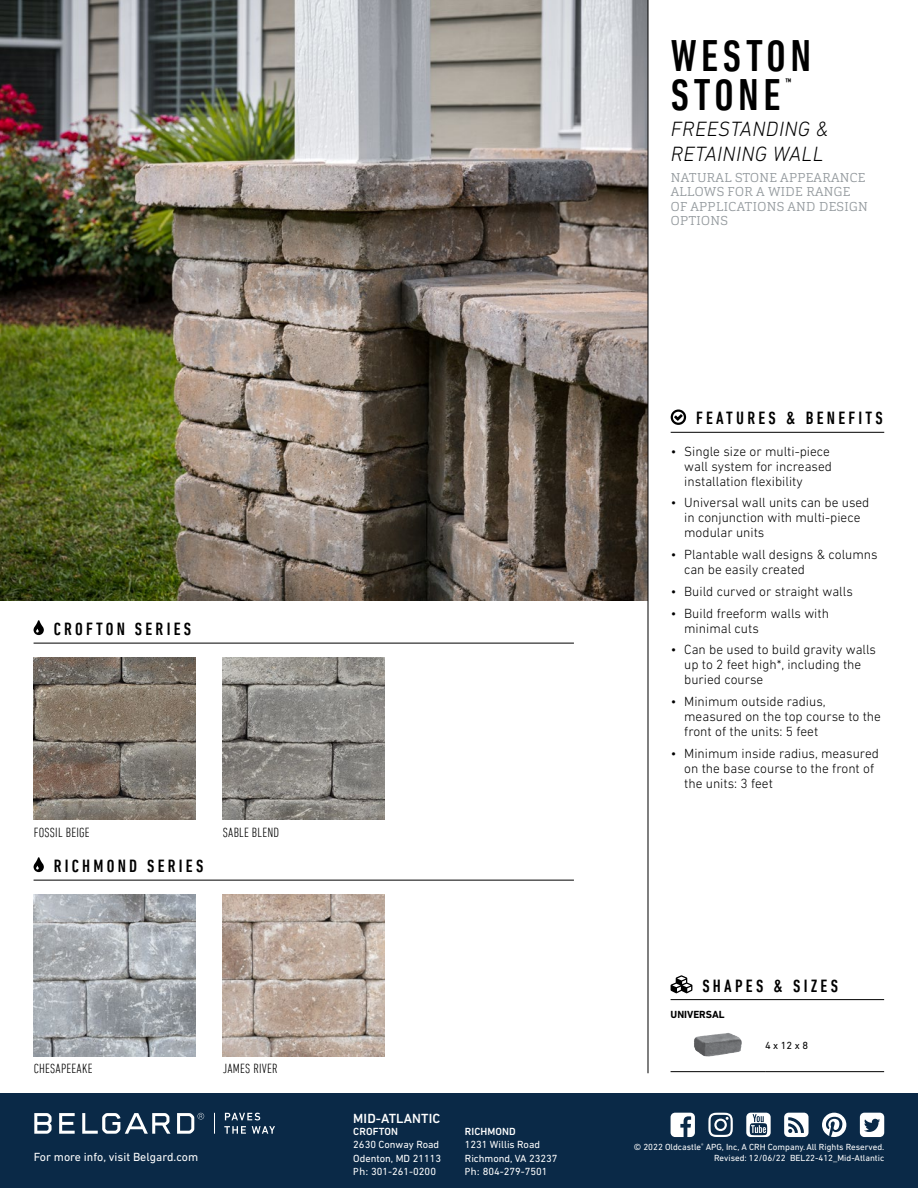
<style>
.page{position:relative;width:918px;height:1188px;background:#fff}
.page>*{position:absolute;margin:0;border:0;box-sizing:border-box;transform-origin:0 0}
.t1{font:500 condensed 45px/39px "DIN Next LT Pro";letter-spacing:.1em;color:#000}
.t2{font:italic 300 21px/25.5px "DIN Next LT Pro";letter-spacing:.02em;color:#000}
.t3{font:500 condensed 18px "DIN Next LT Pro";letter-spacing:.18em;color:#000}
.t4{font:300 13.5px/15px "DIN Next LT Pro";color:#000}
.t5{font:300 condensed 13.5px "DIN Next LT Pro";letter-spacing:.02em;color:#000}
.t6{font:500 13.5px "DIN Next LT Pro";letter-spacing:.01em;color:#fff}
.t7{font:300 12.75px/14.2px "Cargan";letter-spacing:.025em;color:#959b9f}
.t8{font:12px "DIN Next LT Pro";color:#fff}
.t9{font:10.5px/13.5px "DIN Next LT Pro";color:#fff}
.t10{font:500 10.5px "DIN Next LT Pro";letter-spacing:.01em;color:#fff}
.t11{font:700 10.5px "DIN Next LT Pro";color:#000}
.t12{font:10.5px "DIN Next LT Pro";color:#000}
.t13{font:500 condensed 9.6px "DIN Next LT Pro";color:#000}
.t14{font:9px "DIN Next LT Pro";color:#fff}
.s1{font-family:"Myriad Pro"}
</style>
<div class="page">
<div style="left:0;top:1094px;width:918px;height:94px;background:#0a2947"></div>
<img style="left:0;top:0;width:648px;height:601px">
<img style="left:34px;top:658px;width:162px;height:162px">
<img style="left:34px;top:894px;width:162px;height:162px">
<img style="left:223px;top:658px;width:162px;height:162px">
<img style="left:223px;top:894px;width:162px;height:162px">
<hr style="left:34px;top:643px;width:540px;height:1px;background:#000">
<svg style="left:34px;top:620px;width:10px;height:15px"></svg>
<hr style="left:671px;top:1071px;width:94px;height:1px;background:#000">
<hr style="left:765px;top:1071px;width:119px;height:1px;background:#000">
<img style="left:694px;top:1033px;width:48px;height:23px">
<hr style="left:671px;top:999px;width:213px;height:1px;background:#000">
<svg style="left:671px;top:975px;width:21px;height:18px"></svg>
<hr style="left:34px;top:880px;width:540px;height:1px;background:#000">
<svg style="left:34px;top:857px;width:10px;height:15px"></svg>
<hr style="left:671px;top:432px;width:213px;height:1px;background:#000">
<svg style="left:671px;top:409px;width:15px;height:16px"></svg>
<hr style="left:648px;top:0;width:1px;height:1073px;background:#000">
<svg style="left:225px;top:1113px;width:35px;height:7px"></svg>
<svg style="left:224px;top:1126px;width:22px;height:8px"></svg>
<svg style="left:34px;top:1113px;width:18px;height:21px"></svg>
<svg style="left:59px;top:1113px;width:16px;height:21px"></svg>
<svg style="left:82px;top:1113px;width:88px;height:21px"></svg>
<svg style="left:177px;top:1113px;width:27px;height:21px"></svg>
<svg style="left:214px;top:1113px;width:1px;height:21px"></svg>
<svg style="left:252px;top:1126px;width:23px;height:8px"></svg>
<svg style="left:822px;top:1113px;width:24px;height:24px"></svg>
<svg style="left:708px;top:1113px;width:25px;height:24px"></svg>
<svg style="left:671px;top:1113px;width:24px;height:24px"></svg>
<svg style="left:860px;top:1113px;width:24px;height:24px"></svg>
<svg style="left:746px;top:1113px;width:25px;height:24px"></svg>
<svg style="left:784px;top:1113px;width:25px;height:24px"></svg>
<h3 class="t3" style="left:54px;top:619px;width:139px">CROFTON SERIES</h3>
<p class="t5" style="left:34px;top:824px;width:57px">FOSSIL BEIGE</p>
<p class="t5" style="left:223px;top:824px;width:58px">SABLE BLEND</p>
<h3 class="t3" style="left:54px;top:856px;width:151px">RICHMOND SERIES</h3>
<p class="t5" style="left:34px;top:1061px;width:60px">CHESAPEEAKE</p>
<p class="t5" style="left:223px;top:1061px;width:56px">JAMES RIVER</p>
<p class="t8" style="left:34px;top:1150px;width:166px">For more info, visit Belgard.com</p>
<p class="t6" style="left:353px;top:1110px;width:89px">MID-ATLANTIC</p>
<p class="t10" style="left:353px;top:1125px;width:46px">CROFTON</p>
<p class="t9" style="left:353px;top:1138px;width:89px">2630 Conway Road<br>Odenton, MD 21113<br><span class="s1">Ph:</span> 301-261-0200</p>
<p class="t10" style="left:465px;top:1125px;width:52px">RICHMOND</p>
<p class="t9" style="left:465px;top:1138px;width:94px">1231 Willis Road<br>Richmond, VA 23237<br><span class="s1">Ph:</span> 804-279-7501</p>
<h1 class="t1" style="left:671px;top:36px;width:142px">WESTON<br>STONE</h1>
<p class="t13" style="left:785px;top:76px;width:8px">™</p>
<h2 class="t2" style="left:671px;top:116px;width:159px">FREESTANDING &amp;<br>RETAINING WALL</h2>
<p class="t7" style="left:671px;top:171px;width:198px">NATURAL STONE APPEARANCE<br>ALLOWS FOR A WIDE RANGE<br>OF APPLICATIONS AND DESIGN<br>OPTIONS</p>
<h3 class="t3" style="left:696px;top:407px;width:188px">FEATURES &amp; BENEFITS</h3>
<p class="t4" style="left:684px;top:443px;width:149px;text-indent:-14px">• Single size or multi-piece wall system for increased installation flexibility</p>
<p class="t4" style="left:684px;top:495px;width:187px;text-indent:-14px">• Universal wall units can be used in conjunction with multi-piece modular units</p>
<p class="t4" style="left:684px;top:547px;width:195px;text-indent:-14px">• Plantable wall designs &amp; columns can be easily created</p>
<p class="t4" style="left:671px;top:584px;width:184px">• Build curved or straight walls</p>
<p class="t4" style="left:684px;top:605px;width:146px;text-indent:-14px">• Build freeform walls with minimal cuts</p>
<p class="t4" style="left:684px;top:642px;width:193px;text-indent:-14px">• Can be used to build gravity walls up to 2 feet high*, including the buried course</p>
<p class="t4" style="left:684px;top:694px;width:198px;text-indent:-14px">• Minimum outside radius, measured on the top course to the front of the units: 5 feet</p>
<p class="t4" style="left:684px;top:746px;width:196px;text-indent:-14px">• Minimum inside radius, measured on the base course to the front of the units: 3 feet</p>
<h3 class="t3" style="left:702px;top:976px;width:137px">SHAPES &amp; SIZES</h3>
<p class="t11" style="left:671px;top:1008px;width:56px">UNIVERSAL</p>
<p class="t12" style="left:765px;top:1039px;width:44px">4 x 12 x 8</p>
<p class="t14" style="left:634px;top:1142px;width:252px">© 2022 Oldcastle<sup>®</sup> APG, Inc, A CRH Company.All Rights Reserved.</p>
<p class="t14" style="left:714px;top:1153px;width:172px">Revised: 12/06/22 BEL22-412_Mid-Atlantic</p>
</div>
